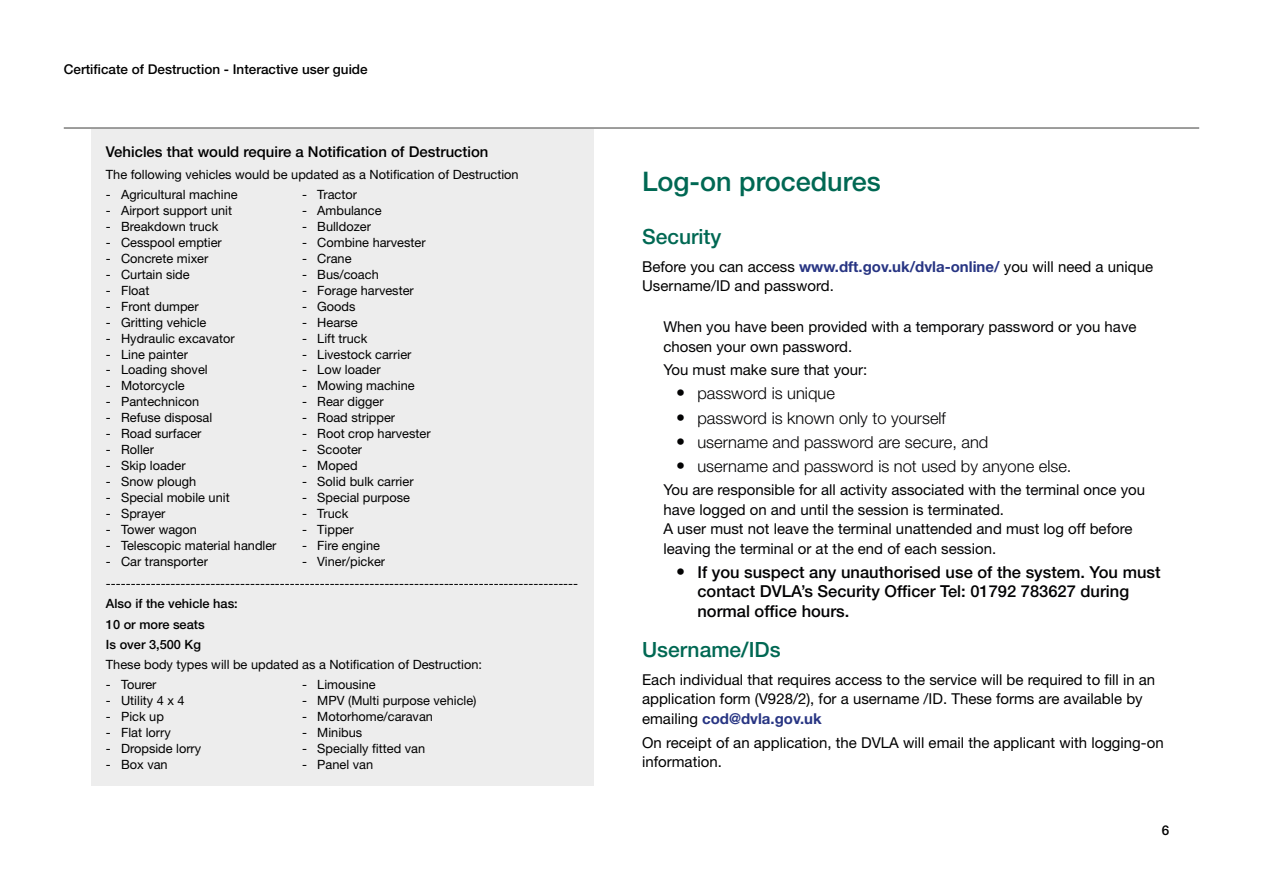
<style>
.page{position:relative;width:1263px;height:893px;background:#fff}
.page>*{position:absolute;margin:0;border:0;box-sizing:border-box;transform-origin:0 0}
.Section_text_2{font:500 27px "Helvetica Neue";color:#006853}
.Blue_sub_headings{font:500 21px "Helvetica Neue";color:#006853}
.Bullets{font:300 16.5px "Helvetica Neue";color:#020203}
.Bullets-2{font:500 16.5px/19.5px "Helvetica Neue";color:#020203}
.Body{font:15px/19.5px "Helvetica Neue";color:#000}
.Body-2{font:15px/19.5px "Helvetica Neue";color:#020203}
.Body-3{font:500 14.85px "Helvetica Neue";color:#000}
.t1{font:500 13.5px "Helvetica Neue";color:#000}
.Body-4{font:12.75px "Helvetica Neue";color:#000}
.Body-5{font:500 12.75px "Helvetica Neue";color:#000}
.s1{font-weight:700;color:#283583}
.s2{font-size:18px}
.s3{font-weight:300;font-size:18px}
</style>
<div class="page">
<hr style="left:64px;top:128px;width:1135px;height:1px;background:#3c3c3b">
<div style="left:91px;top:129px;width:503px;height:657px;background:#ededed"></div>
<p class="t1" style="left:64px;top:61px;width:305px">Certificate of Destruction - Interactive user guide</p>
<p class="Body-3" style="left:106px;top:142px;width:384px">Vehicles that would require a Notification of Destruction</p>
<p class="Body-4" style="left:106px;top:166px;width:414px">The following vehicles would be updated as a Notification of Destruction</p>
<p class="Body-4" style="left:106px;top:187px;width:133px">- Agricultural machine</p>
<p class="Body-4" style="left:302px;top:187px;width:56px">- Tractor</p>
<p class="Body-4" style="left:106px;top:203px;width:128px">- Airport support unit</p>
<p class="Body-4" style="left:302px;top:203px;width:81px">- Ambulance</p>
<p class="Body-4" style="left:106px;top:219px;width:114px">- Breakdown truck</p>
<p class="Body-4" style="left:302px;top:219px;width:70px">- Bulldozer</p>
<p class="Body-4" style="left:106px;top:235px;width:117px">- Cesspool emptier</p>
<p class="Body-4" style="left:302px;top:235px;width:125px">- Combine harvester</p>
<p class="Body-4" style="left:106px;top:251px;width:104px">- Concrete mixer</p>
<p class="Body-4" style="left:302px;top:251px;width:51px">- Crane</p>
<p class="Body-4" style="left:106px;top:266px;width:85px">- Curtain side</p>
<p class="Body-4" style="left:302px;top:266px;width:78px">- Bus/coach</p>
<p class="Body-4" style="left:106px;top:282px;width:45px">- Float</p>
<p class="Body-4" style="left:302px;top:282px;width:113px">- Forage harvester</p>
<p class="Body-4" style="left:106px;top:298px;width:94px">- Front dumper</p>
<p class="Body-4" style="left:302px;top:298px;width:55px">- Goods</p>
<p class="Body-4" style="left:106px;top:314px;width:102px">- Gritting vehicle</p>
<p class="Body-4" style="left:302px;top:314px;width:57px">- Hearse</p>
<p class="Body-4" style="left:106px;top:330px;width:130px">- Hydraulic excavator</p>
<p class="Body-4" style="left:302px;top:330px;width:67px">- Lift truck</p>
<p class="Body-4" style="left:106px;top:346px;width:84px">- Line painter</p>
<p class="Body-4" style="left:302px;top:346px;width:111px">- Livestock carrier</p>
<p class="Body-4" style="left:106px;top:362px;width:103px">- Loading shovel</p>
<p class="Body-4" style="left:302px;top:362px;width:80px">- Low loader</p>
<p class="Body-4" style="left:106px;top:378px;width:80px">- Motorcycle</p>
<p class="Body-4" style="left:302px;top:378px;width:114px">- Mowing machine</p>
<p class="Body-4" style="left:106px;top:394px;width:95px">- Pantechnicon</p>
<p class="Body-4" style="left:302px;top:394px;width:83px">- Rear digger</p>
<p class="Body-4" style="left:106px;top:410px;width:108px">- Refuse disposal</p>
<p class="Body-4" style="left:302px;top:410px;width:94px">- Road stripper</p>
<p class="Body-4" style="left:106px;top:426px;width:97px">- Road surfacer</p>
<p class="Body-4" style="left:302px;top:426px;width:130px">- Root crop harvester</p>
<p class="Body-4" style="left:106px;top:442px;width:49px">- Roller</p>
<p class="Body-4" style="left:302px;top:442px;width:62px">- Scooter</p>
<p class="Body-4" style="left:106px;top:458px;width:81px">- Skip loader</p>
<p class="Body-4" style="left:302px;top:458px;width:57px">- Moped</p>
<p class="Body-4" style="left:106px;top:474px;width:92px">- Snow plough</p>
<p class="Body-4" style="left:302px;top:474px;width:113px">- Solid bulk carrier</p>
<p class="Body-4" style="left:106px;top:490px;width:125px">- Special mobile unit</p>
<p class="Body-4" style="left:302px;top:490px;width:109px">- Special purpose</p>
<p class="Body-4" style="left:106px;top:506px;width:61px">- Sprayer</p>
<p class="Body-4" style="left:302px;top:506px;width:48px">- Truck</p>
<p class="Body-4" style="left:106px;top:522px;width:93px">- Tower wagon</p>
<p class="Body-4" style="left:302px;top:522px;width:53px">- Tipper</p>
<p class="Body-4" style="left:106px;top:538px;width:172px">- Telescopic material handler</p>
<p class="Body-4" style="left:302px;top:538px;width:79px">- Fire engine</p>
<p class="Body-4" style="left:106px;top:554px;width:103px">- Car transporter</p>
<p class="Body-4" style="left:302px;top:554px;width:85px">- Viner/picker</p>
<p class="Body-4" style="left:106px;top:576px;width:474px">-----------------------------------------------------------------------------------------------</p>
<p class="Body-5" style="left:106px;top:596px;width:133px">Also if the vehicle has:</p>
<p class="Body-5" style="left:106px;top:616px;width:100px">10 or more seats</p>
<p class="Body-5" style="left:106px;top:637px;width:96px">Is over 3,500 Kg</p>
<p class="Body-4" style="left:106px;top:657px;width:378px">These body types will be updated as a Notification of Destruction:</p>
<p class="Body-4" style="left:106px;top:677px;width:52px">- Tourer</p>
<p class="Body-4" style="left:302px;top:677px;width:75px">- Limousine</p>
<p class="Body-4" style="left:106px;top:693px;width:80px">- Utility 4 x 4</p>
<p class="Body-4" style="left:302px;top:693px;width:176px">- MPV (Multi purpose vehicle)</p>
<p class="Body-4" style="left:106px;top:709px;width:59px">- Pick up</p>
<p class="Body-4" style="left:302px;top:709px;width:132px">- Motorhome/caravan</p>
<p class="Body-4" style="left:106px;top:725px;width:66px">- Flat lorry</p>
<p class="Body-4" style="left:302px;top:725px;width:62px">- Minibus</p>
<p class="Body-4" style="left:106px;top:741px;width:97px">- Dropside lorry</p>
<p class="Body-4" style="left:302px;top:741px;width:124px">- Specially fitted van</p>
<p class="Body-4" style="left:106px;top:757px;width:63px">- Box van</p>
<p class="Body-4" style="left:302px;top:757px;width:72px">- Panel van</p>
<p class="Section_text_2" style="left:642px;top:165px;width:240px">Log-on procedures</p>
<p class="Blue_sub_headings" style="left:642px;top:224px;width:81px">Security</p>
<p class="Body" style="left:642px;top:257px;width:512px">Before you can access <span class="s1">www.dft.gov.uk/dvla-online/</span> you will need a unique<br>Username/ID and password.</p>
<p class="Body-2" style="left:663px;top:317px;width:475px">When you have been provided with a temporary password or you have chosen your own password.</p>
<p class="Body-2" style="left:663px;top:360px;width:205px">You must make sure that your:</p>
<p class="Bullets" style="left:676px;top:383px;width:160px"><span class="s2">•</span> password is unique</p>
<p class="Bullets" style="left:676px;top:408px;width:271px"><span class="s2">•</span> password is known only to yourself</p>
<p class="Bullets" style="left:676px;top:432px;width:314px"><span class="s2">•</span> username and password are secure, and</p>
<p class="Bullets" style="left:676px;top:456px;width:397px"><span class="s2">•</span> username and password is not used by anyone else.</p>
<p class="Body-2" style="left:663px;top:480px;width:483px">You are responsible for all activity associated with the terminal once you have logged on and until the session is terminated.<br>A user must not leave the terminal unattended and must log off before leaving the terminal or at the end of each session.</p>
<p class="Bullets-2" style="left:697px;top:562px;width:465px;text-indent:-21px"><span class="s3">•</span> If you suspect any unauthorised use of the system. You must contact DVLA’s Security Officer Tel: 01792 783627 during normal office hours.</p>
<p class="Blue_sub_headings" style="left:642px;top:637px;width:140px">Username/IDs</p>
<p class="Body" style="left:642px;top:670px;width:515px">Each individual that requires access to the service will be required to fill in an application form (V928/2), for a username /ID. These forms are available by emailing <span class="s1">cod@dvla.gov.uk</span></p>
<p class="Body" style="left:642px;top:732px;width:523px">On receipt of an application, the DVLA will email the applicant with logging-on information.</p>
<p class="t1" style="left:1162px;top:822px;width:9px">6</p>
</div>
